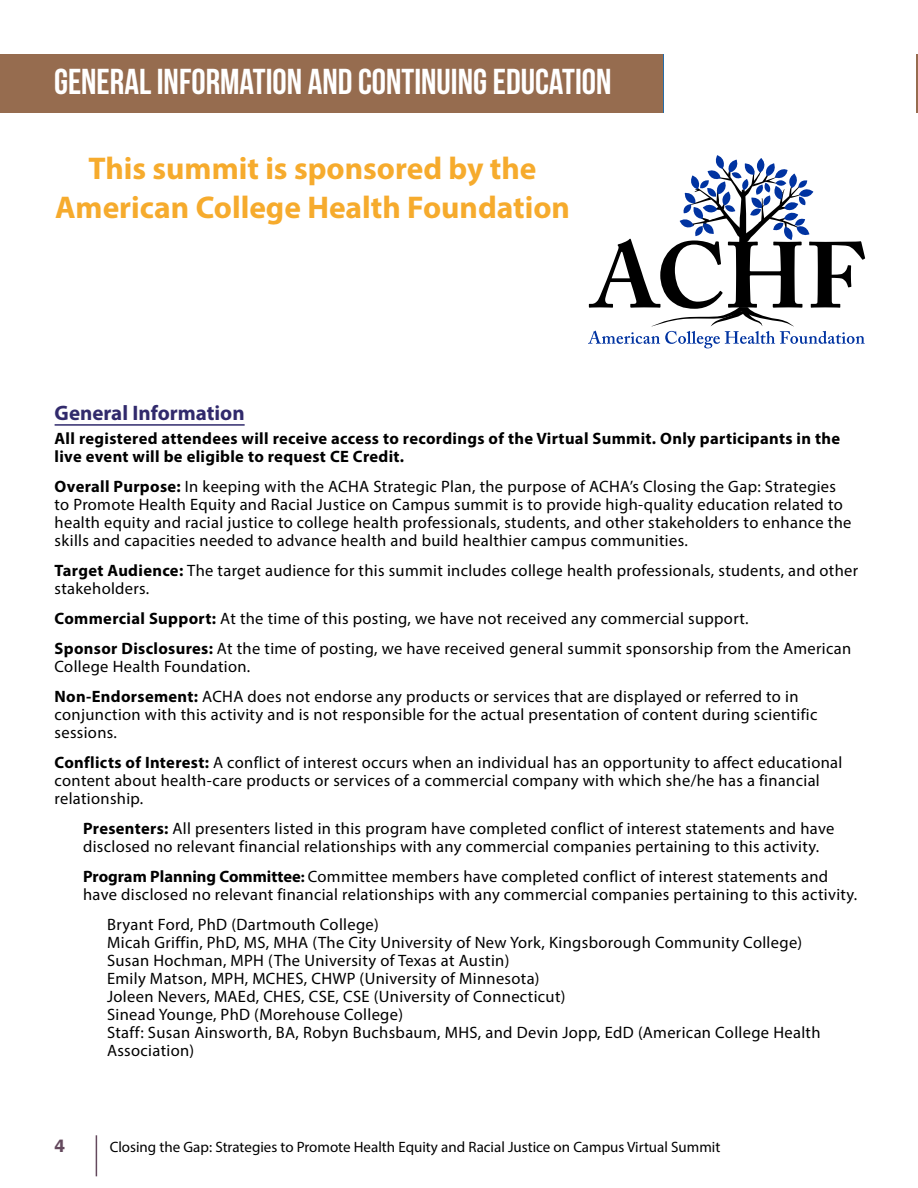
<style>
.page{position:relative;width:918px;height:1188px;background:#fff}
.page>*{position:absolute;margin:0;border:0;box-sizing:border-box;transform-origin:0 0}
.t1{font:36px "Bebas Neue";color:#fff}
.t2{font:700 31.5px/39px "Myriad Pro";color:#f6ab2d;text-align:center}
.t3{font:700 21px "Myriad Pro";color:#312a6c}
.t4{font:600 18px "Franklin Gothic";color:#64495d}
.t5{font:16.5px/18px "Myriad Pro";letter-spacing:.02em;color:#000}
.t6{font:700 16.5px/18px "Myriad Pro";letter-spacing:.02em;color:#000}
.t7{font:15px "Myriad Pro";color:#000}
.s1{font-weight:700}
.s2{font-weight:700;font-size:15px}
</style>
<div class="page">
<hr style="left:96px;top:1135px;width:1px;height:41px;background:#64495d">
<hr style="left:917px;top:54px;width:1px;height:59px;background:#966c4f">
<hr style="left:55px;top:424px;width:190px;height:2px;background:#312a6c">
<div style="left:0;top:54px;width:663px;height:59px;background:#966c4f"></div>
<svg style="left:588px;top:155px;width:277px;height:193px"></svg>
<h1 class="t1" style="left:54px;top:62px;width:559px">GENERAL INFORMATION AND CONTINUING EDUCATION</h1>
<h1 class="t1" style="left:54px;top:65px;width:255px">CO TINUING EDUCATION</h1>
<h2 class="t2" style="left:55px;top:148px;width:516px">This summit is sponsored by the<br>American College Health Foundation</h2>
<p class="t3" style="left:55px;top:399px;width:192px">General Information</p>
<p class="t6" style="left:55px;top:429px;width:787px">All registered attendees will receive access to recordings of the Virtual Summit. Only participants in the live event will be eligible to request CE Credit.</p>
<p class="t5" style="left:55px;top:478px;width:798px"><span class="s1">Overall Purpose:</span> In keeping with the ACHA Strategic Plan, the purpose of ACHA’s Closing the Gap: Strategies to Promote Health Equity and Racial Justice on Campus summit is to provide high-quality education related to health equity and racial justice to college health professionals, students, and other stakeholders to enhance the skills and capacities needed to advance health and build healthier campus communities.</p>
<p class="t5" style="left:55px;top:562px;width:805px"><span class="s1">Target Audience:</span> The target audience for this summit includes college health professionals, students, and other stakeholders.</p>
<p class="t5" style="left:55px;top:604px;width:798px;line-height:30px"><span class="s1">Commercial Support:</span> At the time of this posting, we have not received any commercial support.<br><span class="s1">Sponsor Disclosures:</span> At the time of posting, we have received general summit sponsorship from the American</p>
<p class="t5" style="left:55px;top:652px;width:745px;line-height:30px">College Health Foundation.<br><span class="s1">Non-Endorsement:</span> ACHA does not endorse any products or services that are displayed or referred to in</p>
<p class="t5" style="left:55px;top:706px;width:764px">conjunction with this activity and is not responsible for the actual presentation of content during scientific sessions.</p>
<p class="t5" style="left:55px;top:754px;width:789px"><span class="s1">Conflicts of Interest:</span> A conflict of interest occurs when an individual has an opportunity to affect educational content about health-care products or services of a commercial company with which she/he has a financial relationship.</p>
<p class="t5" style="left:83px;top:820px;width:753px"><span class="s1">Presenters:</span> All presenters listed in this program have completed conflict of interest statements and have disclosed no relevant financial relationships with any commercial companies pertaining to this activity.</p>
<p class="t5" style="left:83px;top:868px;width:776px"><span class="s1">Program Planning Committee</span><span class="s2">:</span> Committee members have completed conflict of interest statements and have disclosed no relevant financial relationships with any commercial companies pertaining to this activity.</p>
<p class="t5" style="left:107px;top:916px;width:715px">Bryant Ford, PhD (Dartmouth College)<br>Micah Griffin, PhD, MS, MHA (The City University of New York, Kingsborough Community College)<br>Susan Hochman, MPH (The University of Texas at Austin)<br>Emily Matson, MPH, MCHES, CHWP (University of Minnesota)<br>Joleen Nevers, MAEd, CHES, CSE, CSE (University of Connecticut)<br>Sinead Younge, PhD (Morehouse College)<br>Staff: Susan Ainsworth, BA, Robyn Buchsbaum, MHS, and Devin Jopp, EdD (American College Health Association)</p>
<p class="t4" style="left:55px;top:1134px;width:12px">4</p>
<p class="t7" style="left:110px;top:1137px;width:612px">Closing the Gap: Strategies to Promote Health Equity and Racial Justice on Campus Virtual Summit</p>
</div>
